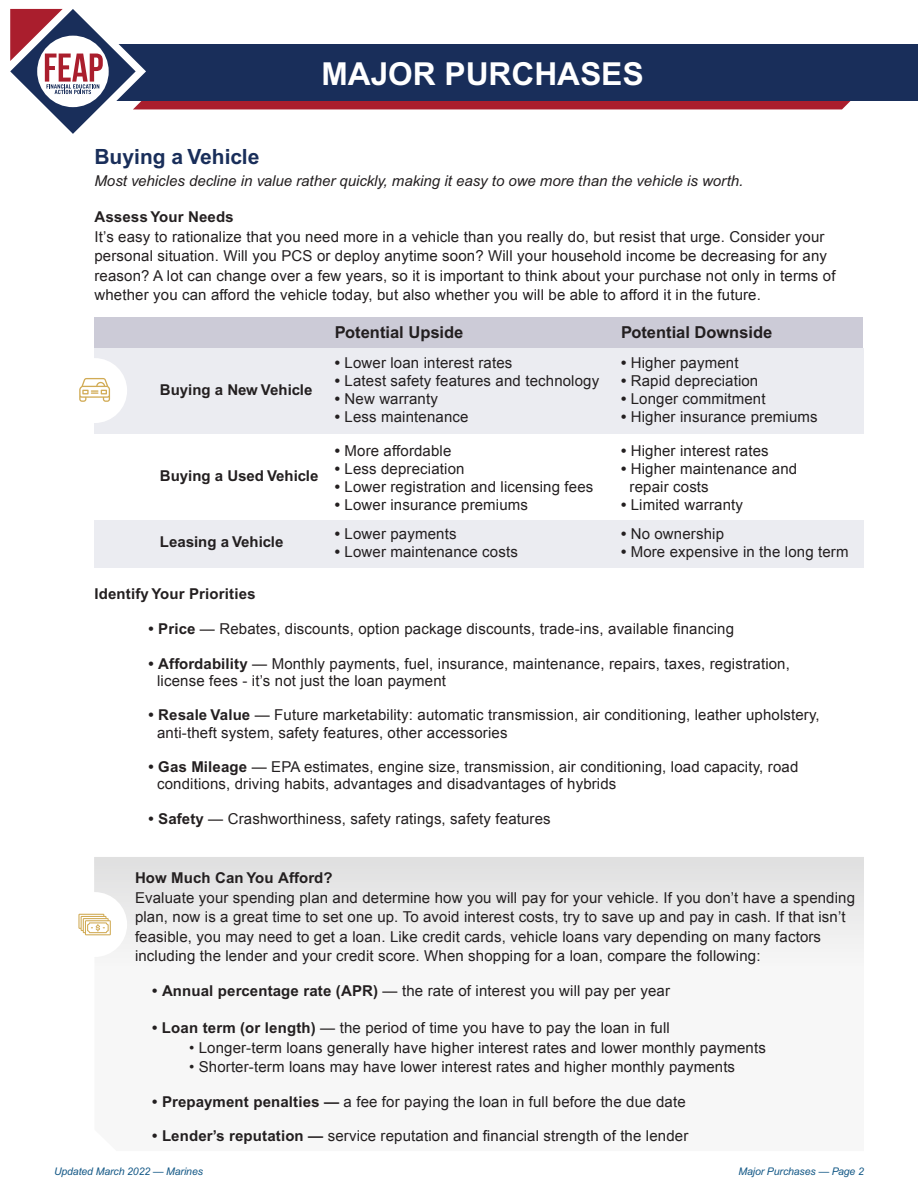
<style>
.page{position:relative;width:918px;height:1188px;background:#fff}
.page>*{position:absolute;margin:0;border:0;box-sizing:border-box;transform-origin:0 0}
.t1{font:700 31.65px "Arial";color:#fff}
.t2{font:700 21px "Arial";color:#192e5a}
.t3{font:700 16.5px "Arial";color:#231f20}
.t4{font:15px/19.5px "Arial";letter-spacing:.01em;color:#231f20}
.t5{font:700 15px "Arial";color:#231f20}
.t6{font:italic 15px "Arial";color:#231f20}
.t7{font:italic 10.5px "Arial";letter-spacing:-.01em;color:#135886}
.s1{font-weight:700}
</style>
<div class="page">
<div style="left:94px;top:857px;width:770px;height:135px;background:linear-gradient(to right,#ededed,#ededed)"></div>
<div style="left:95px;top:317px;width:768px;height:31px;background:#cccbd7"></div>
<div style="left:94px;top:348px;width:770px;height:85px;background:#ebecf1"></div>
<div style="left:94px;top:520px;width:770px;height:48px;background:#ebecf1"></div>
<div style="left:62px;top:892px;width:65px;height:65px;background:#fff;border-radius:50%"></div>
<svg style="left:78px;top:914px;width:33px;height:21px"></svg>
<div style="left:62px;top:358px;width:65px;height:65px;background:#fff;border-radius:50%"></div>
<svg style="left:79px;top:378px;width:31px;height:24px"></svg>
<svg style="left:10px;top:8px;width:908px;height:126px"></svg>
<p class="t2" style="left:94px;top:144px;width:166px">Buying a Vehicle</p>
<p class="t1" style="left:321px;top:55px;width:324px">MAJOR PURCHASES</p>
<p class="t6" style="left:94px;top:172px;width:650px">Most vehicles decline in value rather quickly, making it easy to owe more than the vehicle is worth.</p>
<p class="t5" style="left:94px;top:208px;width:141px">Assess Your Needs</p>
<p class="t4" style="left:94px;top:227px;width:743px">It’s easy to rationalize that you need more in a vehicle than you really do, but resist that urge. Consider your personal situation. Will you PCS or deploy anytime soon? Will your household income be decreasing for any reason? A lot can change over a few years, so it is important to think about your purchase not only in terms of whether you can afford the vehicle today, but also whether you will be able to afford it in the future.</p>
<p class="t5" style="left:160px;top:381px;width:154px">Buying a New Vehicle</p>
<p class="t5" style="left:160px;top:467px;width:160px">Buying a Used Vehicle</p>
<p class="t5" style="left:160px;top:533px;width:125px">Leasing a Vehicle</p>
<p class="t3" style="left:335px;top:322px;width:130px">Potential Upside</p>
<p class="t4" style="left:335px;top:353px;width:179px"><span class="s1">•</span> Lower loan interest rates</p>
<p class="t4" style="left:335px;top:371px;width:266px"><span class="s1">•</span> Latest safety features and technology</p>
<p class="t4" style="left:335px;top:389px;width:105px"><span class="s1">•</span> New warranty</p>
<p class="t4" style="left:335px;top:407px;width:135px"><span class="s1">•</span> Less maintenance</p>
<p class="t4" style="left:335px;top:441px;width:118px"><span class="s1">•</span> More affordable</p>
<p class="t4" style="left:335px;top:459px;width:131px"><span class="s1">•</span> Less depreciation</p>
<p class="t4" style="left:335px;top:477px;width:260px"><span class="s1">•</span> Lower registration and licensing fees</p>
<p class="t4" style="left:335px;top:495px;width:195px"><span class="s1">•</span> Lower insurance premiums</p>
<p class="t4" style="left:335px;top:524px;width:123px"><span class="s1">•</span> Lower payments</p>
<p class="t4" style="left:335px;top:542px;width:185px"><span class="s1">•</span> Lower maintenance costs</p>
<p class="t3" style="left:621px;top:322px;width:153px">Potential Downside</p>
<p class="t4" style="left:621px;top:353px;width:119px"><span class="s1">•</span> Higher payment</p>
<p class="t4" style="left:621px;top:371px;width:139px"><span class="s1">•</span> Rapid depreciation</p>
<p class="t4" style="left:621px;top:389px;width:146px"><span class="s1">•</span> Longer commitment</p>
<p class="t4" style="left:621px;top:407px;width:198px"><span class="s1">•</span> Higher insurance premiums</p>
<p class="t4" style="left:621px;top:441px;width:149px"><span class="s1">•</span> Higher interest rates</p>
<p class="t4" style="left:630px;top:460px;width:169px;line-height:18px;text-indent:-9px"><span class="s1">•</span> Higher maintenance and repair costs</p>
<p class="t4" style="left:621px;top:495px;width:123px"><span class="s1">•</span> Limited warranty</p>
<p class="t4" style="left:621px;top:524px;width:105px"><span class="s1">•</span> No ownership</p>
<p class="t4" style="left:621px;top:542px;width:229px"><span class="s1">•</span> More expensive in the long term</p>
<p class="t5" style="left:94px;top:585px;width:163px">Identify Your Priorities</p>
<p class="t4" style="left:148px;top:619px;width:587px"><span class="s1">• Price</span> — Rebates, discounts, option package discounts, trade-ins, available financing</p>
<p class="t4" style="left:148px;top:654px;width:643px"><span class="s1">• Affordability</span> — Monthly payments, fuel, insurance, maintenance, repairs, taxes, registration,</p>
<p class="t4" style="left:157px;top:671px;width:290px">license fees - it’s not just the loan payment</p>
<p class="t4" style="left:157px;top:707px;width:664px;line-height:17.2px;text-indent:-9px"><span class="s1">• Resale Value</span> — Future marketability: automatic transmission, air conditioning, leather upholstery, anti-theft system, safety features, other accessories</p>
<p class="t4" style="left:157px;top:758px;width:643px;line-height:17.2px;text-indent:-9px"><span class="s1">• Gas Mileage</span> — EPA estimates, engine size, transmission, air conditioning, load capacity, road conditions, driving habits, advantages and disadvantages of hybrids</p>
<p class="t4" style="left:148px;top:809px;width:404px"><span class="s1">• Safety</span> — Crashworthiness, safety ratings, safety features</p>
<p class="t5" style="left:135px;top:869px;width:199px">How Much Can You Afford?</p>
<p class="t4" style="left:135px;top:888px;width:722px">Evaluate your spending plan and determine how you will pay for your vehicle. If you don’t have a spending plan, now is a great time to set one up. To avoid interest costs, try to save up and pay in cash. If that isn’t feasible, you may need to get a loan. Like credit cards, vehicle loans vary depending on many factors including the lender and your credit score. When shopping for a loan, compare the following:</p>
<p class="t4" style="left:152px;top:981px;width:519px"><span class="s1">• Annual percentage rate (APR)</span> — the rate of interest you will pay per year</p>
<p class="t4" style="left:152px;top:1018px;width:519px"><span class="s1">• Loan term (or length)</span> — the period of time you have to pay the loan in full</p>
<p class="t4" style="left:189px;top:1038px;width:578px">• Longer-term loans generally have higher interest rates and lower monthly payments</p>
<p class="t4" style="left:189px;top:1057px;width:548px">• Shorter-term loans may have lower interest rates and higher monthly payments</p>
<p class="t4" style="left:152px;top:1092px;width:535px"><span class="s1">• Prepayment penalties —</span> a fee for paying the loan in full before the due date</p>
<p class="t4" style="left:152px;top:1126px;width:538px"><span class="s1">• Lender’s reputation —</span> service reputation and financial strength of the lender</p>
<p class="t7" style="left:738px;top:1165px;width:127px">Major Purchases — Page 2</p>
<p class="t7" style="left:54px;top:1165px;width:151px">Updated March 2022 — Marines</p>
</div>
